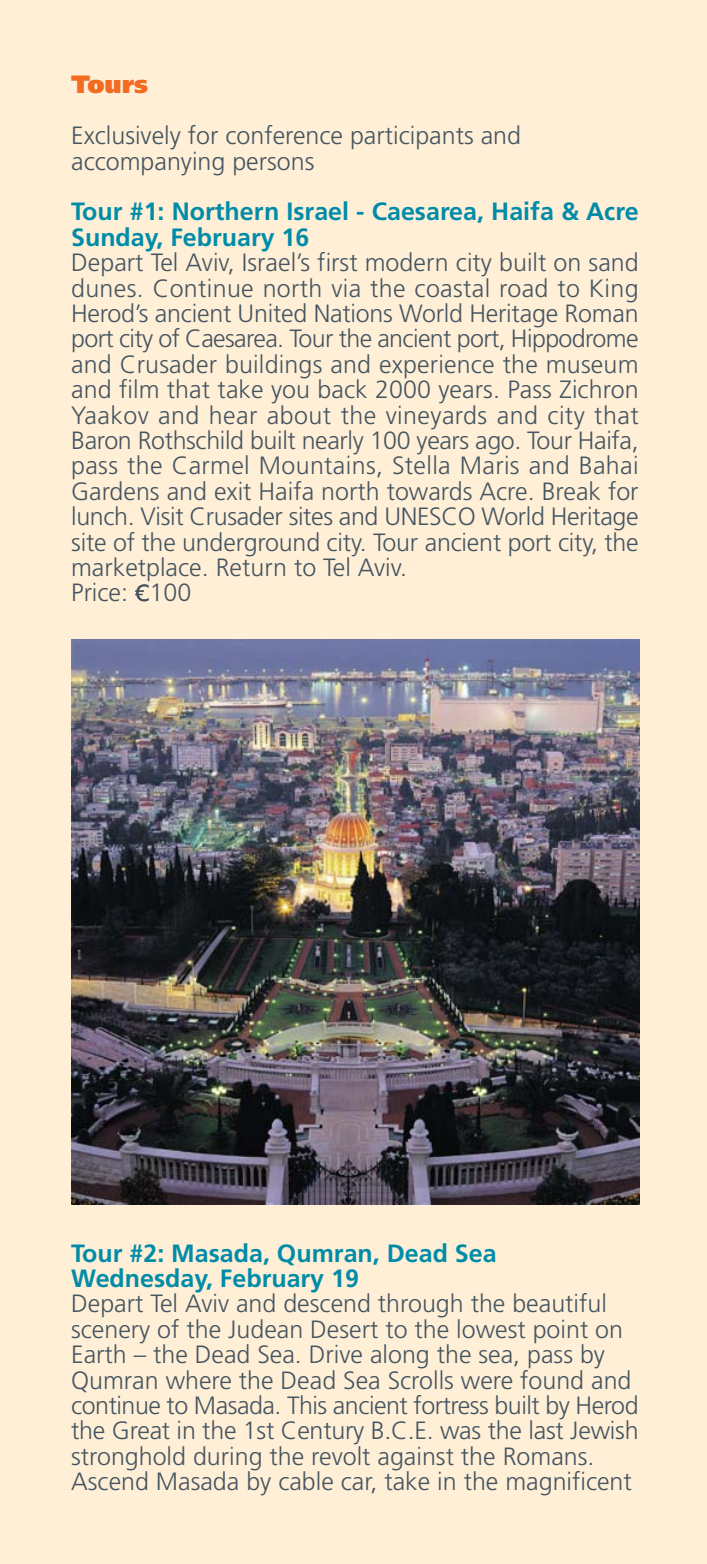
<style>
.page{position:relative;width:707px;height:1564px;background:#fff}
.page>*{position:absolute;margin:0;border:0;box-sizing:border-box;transform-origin:0 0}
.t1{font:300 25px/25.5px "Frutiger";color:#455560}
.t2{font:700 25px/25.5px "Frutiger";color:#008ca8}
.t3{font:900 25px "Frutiger";color:#f36b21}
</style>
<div class="page">
<div style="left:0;top:0;width:706px;height:1564px;background:#ffefd7"></div>
<img style="left:71px;top:640px;width:568px;height:564px">
<svg style="left:135px;top:584px;width:13px;height:17px"></svg>
<p class="t3" style="left:71px;top:75px;width:78px">Tours</p>
<p class="t1" style="left:71px;top:125px;width:451px">Exclusively for conference participants and accompanying persons</p>
<p class="t2" style="left:71px;top:201px;width:569px">Tour #1: Northern Israel - Caesarea, Haifa &amp; Acre<br>Sunday, February 16</p>
<p class="t1" style="left:71px;top:252px;width:569px">Depart Tel Aviv, Israel’s first modern city built on sand dunes. Continue north via the coastal road to King Herod’s ancient United Nations World Heritage Roman port city of Caesarea. Tour the ancient port, Hippodrome and Crusader buildings and experience the museum and film that take you back 2000 years. Pass Zichron Yaakov and hear about the vineyards and city that Baron Rothschild built nearly 100 years ago. Tour Haifa, pass the Carmel Mountains, Stella Maris and Bahai Gardens and exit Haifa north towards Acre. Break for lunch. Visit Crusader sites and UNESCO World Heritage site of the underground city. Tour ancient port city, the marketplace. Return to Tel Aviv.<br>Price: 100</p>
<p class="t2" style="left:71px;top:1242px;width:427px">Tour #2: Masada, Qumran, Dead Sea<br>Wednesday, February 19</p>
<p class="t1" style="left:71px;top:1293px;width:569px">Depart Tel Aviv and descend through the beautiful scenery of the Judean Desert to the lowest point on Earth – the Dead Sea. Drive along the sea, pass by Qumran where the Dead Sea Scrolls were found and continue to Masada. This ancient fortress built by Herod the Great in the 1st Century B.C.E. was the last Jewish stronghold during the revolt against the Romans.<br>Ascend Masada by cable car, take in the magnificent</p>
</div>
